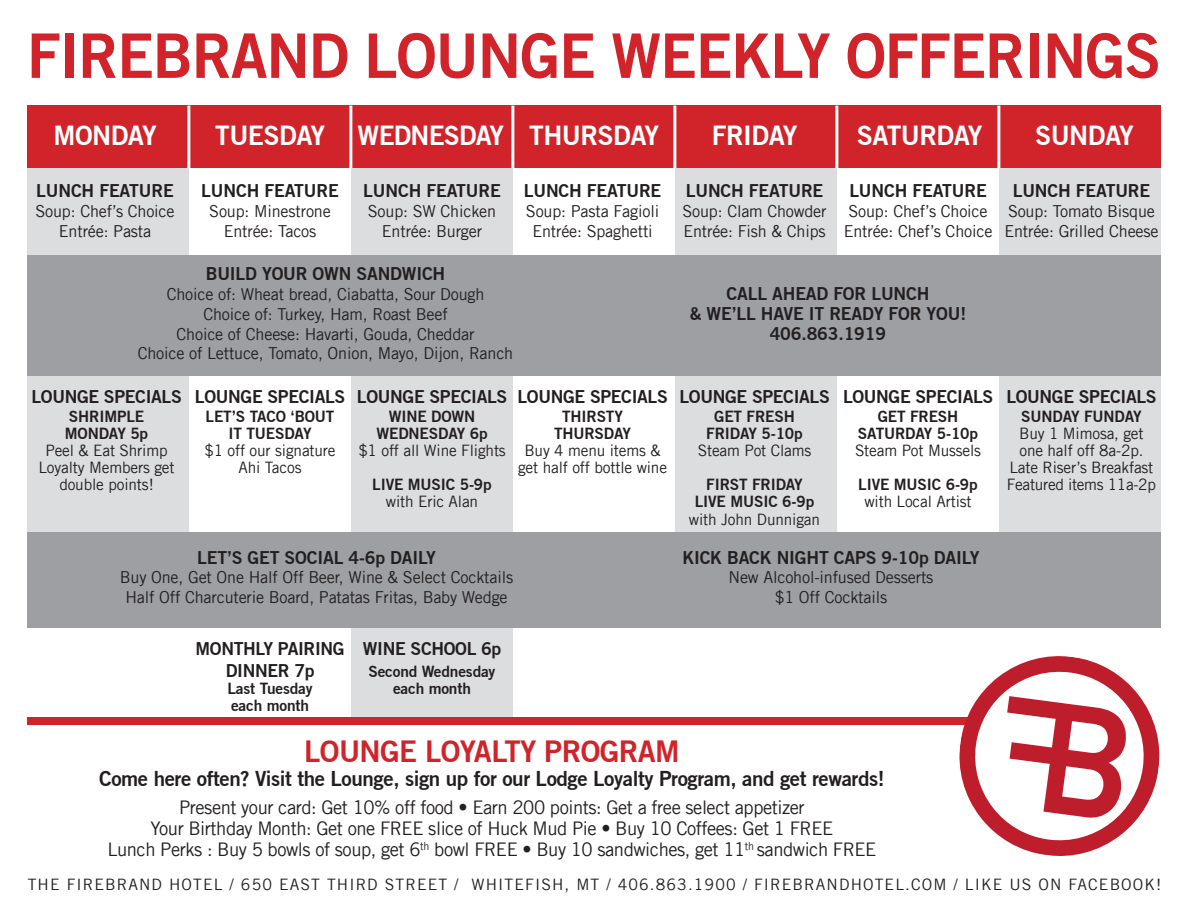
<style>
.page{position:relative;width:1188px;height:918px;background:#fff}
.page>*{position:absolute;margin:0;border:0;box-sizing:border-box;transform-origin:0 0}
.t1{font:700 61.5px "Trade Gothic No.2";letter-spacing:-.02em;color:#d1232a}
.t2{font:700 30px "Trade Gothic No.2";letter-spacing:-.02em;color:#d1232a}
.t3{font:700 27px "Trade Gothic No.2";letter-spacing:-.02em;color:#fff}
.t4{font:700 21px "Trade Gothic No.2";letter-spacing:-.02em;color:#231f20}
.t5{font:18.75px/21px "Trade Gothic LT";letter-spacing:-.025em;color:#231f20;text-align:center}
.t6{font:700 18px/21.6px "Trade Gothic No.2";letter-spacing:-.01em;color:#231f20}
.t7{font:16.5px "Trade Gothic LT";letter-spacing:-.01em;color:#231f20}
.t8{font:15.75px "Trade Gothic LT";letter-spacing:-.01em;color:#231f20}
.t9{font:700 15.75px "Trade Gothic No.2";letter-spacing:-.01em;color:#231f20}
.t10{font:15.75px "Trade Gothic LT";letter-spacing:.07em;color:#231f20}
</style>
<div class="page">
<div style="left:351px;top:627px;width:162px;height:90px;background:#dcdddf"></div>
<div style="left:27px;top:374px;width:162px;height:160px;background:#dcdddf"></div>
<div style="left:351px;top:374px;width:162px;height:160px;background:#dcdddf"></div>
<div style="left:675px;top:374px;width:162px;height:160px;background:#dcdddf"></div>
<div style="left:999px;top:374px;width:162px;height:160px;background:#dcdddf"></div>
<div style="left:27px;top:167px;width:162px;height:89px;background:#dcdddf"></div>
<div style="left:351px;top:167px;width:162px;height:89px;background:#dcdddf"></div>
<div style="left:675px;top:167px;width:162px;height:89px;background:#dcdddf"></div>
<div style="left:999px;top:167px;width:162px;height:89px;background:#dcdddf"></div>
<div style="left:27px;top:106px;width:1134px;height:62px;background:#d1232a"></div>
<hr style="left:187px;top:106px;width:3px;height:62px;background:#fff">
<hr style="left:349px;top:106px;width:3px;height:62px;background:#fff">
<hr style="left:511px;top:106px;width:3px;height:62px;background:#fff">
<hr style="left:673px;top:106px;width:3px;height:62px;background:#fff">
<hr style="left:835px;top:106px;width:3px;height:62px;background:#fff">
<hr style="left:997px;top:106px;width:3px;height:62px;background:#fff">
<div style="left:27px;top:255px;width:1134px;height:121px;background:#9d9fa2"></div>
<div style="left:27px;top:532px;width:1134px;height:95px;background:#9d9fa2"></div>
<div style="left:27px;top:717px;width:941px;height:8px;background:#d1232a"></div>
<svg style="left:959px;top:656px;width:201px;height:200px"></svg>
<h1 class="t1" style="left:27px;top:18px;width:1136px">FIREBRAND LOUNGE WEEKLY OFFERINGS</h1>
<h3 class="t3" style="left:54px;top:119px;width:105px">MONDAY</h3>
<h3 class="t3" style="left:215px;top:119px;width:446px">TUESDAY WEDNESDAY THURSDAY</h3>
<h3 class="t3" style="left:712px;top:119px;width:87px">FRIDAY</h3>
<h3 class="t3" style="left:857px;top:119px;width:127px">SATURDAY</h3>
<h3 class="t3" style="left:1035px;top:119px;width:100px">SUNDAY</h3>
<p class="t6" style="left:36px;top:180px;width:139px">LUNCH FEATURE</p>
<p class="t6" style="left:201px;top:180px;width:139px">LUNCH FEATURE</p>
<p class="t6" style="left:363px;top:180px;width:139px">LUNCH FEATURE</p>
<p class="t6" style="left:524px;top:180px;width:139px">LUNCH FEATURE</p>
<p class="t6" style="left:686px;top:180px;width:139px">LUNCH FEATURE</p>
<p class="t6" style="left:849px;top:180px;width:139px">LUNCH FEATURE</p>
<p class="t6" style="left:1013px;top:180px;width:139px">LUNCH FEATURE</p>
<p class="t7" style="left:36px;top:201px;width:141px">Soup: Chef’s Choice</p>
<p class="t7" style="left:209px;top:201px;width:123px">Soup: Minestrone</p>
<p class="t7" style="left:368px;top:201px;width:130px">Soup: SW Chicken</p>
<p class="t7" style="left:526px;top:201px;width:135px">Soup: Pasta Fagioli</p>
<p class="t7" style="left:683px;top:201px;width:146px">Soup: Clam Chowder</p>
<p class="t7" style="left:849px;top:201px;width:308px">Soup: Chef’s Choice Soup: Tomato Bisque</p>
<p class="t7" style="left:59px;top:221px;width:94px">Entrée: Pasta</p>
<p class="t7" style="left:224px;top:221px;width:94px">Entrée: Tacos</p>
<p class="t7" style="left:382px;top:221px;width:102px">Entrée: Burger</p>
<p class="t7" style="left:532px;top:221px;width:122px">Entrée: Spaghetti</p>
<p class="t7" style="left:683px;top:221px;width:477px">Entrée: Fish &amp; Chips Entrée: Chef’s Choice Entrée: Grilled Cheese</p>
<p class="t6" style="left:206px;top:263px;width:241px">BUILD YOUR OWN SANDWICH</p>
<p class="t7" style="left:167px;top:284px;width:319px">Choice of: Wheat bread, Ciabatta, Sour Dough</p>
<p class="t6" style="left:727px;top:283px;width:204px">CALL AHEAD FOR LUNCH</p>
<p class="t7" style="left:203px;top:304px;width:246px">Choice of: Turkey, Ham, Roast Beef</p>
<p class="t6" style="left:690px;top:302px;width:278px">&amp; WE’LL HAVE IT READY FOR YOU!</p>
<p class="t7" style="left:177px;top:324px;width:300px">Choice of Cheese: Havarti, Gouda, Cheddar</p>
<p class="t6" style="left:770px;top:322px;width:118px">406.863.1919</p>
<p class="t7" style="left:138px;top:344px;width:377px">Choice of Lettuce, Tomato, Onion, Mayo, Dijon, Ranch</p>
<p class="t6" style="left:31px;top:385px;width:1127px">LOUNGE SPECIALS LOUNGE SPECIALS LOUNGE SPECIALS LOUNGE SPECIALS LOUNGE SPECIALS LOUNGE SPECIALS LOUNGE SPECIALS</p>
<p class="t9" style="left:69px;top:407px;width:77px">SHRIMPLE</p>
<p class="t9" style="left:206px;top:407px;width:130px">LET’S TACO ‘BOUT</p>
<p class="t9" style="left:389px;top:407px;width:88px">WINE DOWN</p>
<p class="t9" style="left:562px;top:407px;width:62px">THIRSTY</p>
<p class="t9" style="left:714px;top:407px;width:82px">GET FRESH</p>
<p class="t9" style="left:878px;top:407px;width:82px">GET FRESH</p>
<p class="t9" style="left:1021px;top:407px;width:122px">SUNDAY FUNDAY</p>
<p class="t9" style="left:65px;top:424px;width:85px">MONDAY 5p</p>
<p class="t9" style="left:229px;top:424px;width:85px">IT TUESDAY</p>
<p class="t9" style="left:377px;top:424px;width:113px">WEDNESDAY 6p</p>
<p class="t9" style="left:554px;top:424px;width:78px">THURSDAY</p>
<p class="t9" style="left:706px;top:424px;width:98px">FRIDAY 5-10p</p>
<p class="t9" style="left:858px;top:424px;width:122px">SATURDAY 5-10p</p>
<p class="t8" style="left:1019px;top:424px;width:126px">Buy 1 Mimosa, get</p>
<p class="t8" style="left:45px;top:441px;width:124px">Peel &amp; Eat Shrimp</p>
<p class="t8" style="left:204px;top:441px;width:133px">$1 off our signature</p>
<p class="t8" style="left:358px;top:441px;width:304px">$1 off all Wine Flights Buy 4 menu items &amp;</p>
<p class="t8" style="left:698px;top:441px;width:115px">Steam Pot Clams</p>
<p class="t8" style="left:855px;top:441px;width:128px">Steam Pot Mussels</p>
<p class="t8" style="left:1019px;top:441px;width:126px">one half off 8a-2p.</p>
<p class="t8" style="left:39px;top:458px;width:138px">Loyalty Members get</p>
<p class="t8" style="left:239px;top:458px;width:64px">Ahi Tacos</p>
<p class="t8" style="left:518px;top:458px;width:151px">get half off bottle wine</p>
<p class="t8" style="left:1010px;top:458px;width:145px">Late Riser’s Breakfast</p>
<p class="t8" style="left:59px;top:475px;width:96px">double points!</p>
<p class="t9" style="left:372px;top:475px;width:121px">LIVE MUSIC 5-9p</p>
<p class="t9" style="left:706px;top:475px;width:98px">FIRST FRIDAY</p>
<p class="t9" style="left:858px;top:475px;width:121px">LIVE MUSIC 6-9p</p>
<p class="t8" style="left:1007px;top:475px;width:151px">Featured items 11a-2p</p>
<p class="t8" style="left:386px;top:492px;width:94px">with Eric Alan</p>
<p class="t9" style="left:695px;top:492px;width:121px">LIVE MUSIC 6-9p</p>
<p class="t8" style="left:864px;top:492px;width:109px">with Local Artist</p>
<p class="t8" style="left:689px;top:509px;width:133px">with John Dunnigan</p>
<p class="t6" style="left:197px;top:546px;width:240px">LET’S GET SOCIAL 4-6p DAILY</p>
<p class="t6" style="left:682px;top:546px;width:299px">KICK BACK NIGHT CAPS 9-10p DAILY</p>
<p class="t7" style="left:120px;top:568px;width:395px">Buy One, Get One Half Off Beer, Wine &amp; Select Cocktails</p>
<p class="t7" style="left:729px;top:568px;width:206px">New Alcohol-infused Desserts</p>
<p class="t7" style="left:125px;top:587px;width:384px">Half Off Charcuterie Board, Patatas Fritas, Baby Wedge</p>
<p class="t7" style="left:775px;top:587px;width:114px">$1 Off Cocktails</p>
<p class="t6" style="left:226px;top:638px;width:277px;text-indent:-30px">MONTHLY PAIRING WINE SCHOOL 6p<br>DINNER 7p</p>
<p class="t9" style="left:368px;top:662px;width:129px">Second Wednesday</p>
<p class="t9" style="left:228px;top:679px;width:87px">Last Tuesday</p>
<p class="t9" style="left:393px;top:679px;width:79px">each month</p>
<p class="t9" style="left:231px;top:696px;width:79px">each month</p>
<h2 class="t2" style="left:304px;top:733px;width:377px">LOUNGE LOYALTY PROGRAM</h2>
<p class="t4" style="left:99px;top:766px;width:787px">Come here often? Visit the Lounge, sign up for our Lodge Loyalty Program, and get rewards!</p>
<p class="t5" style="left:107px;top:797px;width:771px">Present your card: Get 10% off food • Earn 200 points: Get a free select appetizer<br>Your Birthday Month: Get one FREE slice of Huck Mud Pie • Buy 10 Coffees: Get 1 FREE<br>Lunch Perks : Buy 5 bowls of soup, get 6<sup>th</sup> bowl FREE • Buy 10 sandwiches, get 11<sup>th</sup> sandwich FREE</p>
<p class="t10" style="left:28px;top:875px;width:1135px">THE FIREBRAND HOTEL / 650 EAST THIRD STREET / WHITEFISH, MT / 406.863.1900 / FIREBRANDHOTEL.COM / LIKE US ON FACEBOOK!</p>
</div>
